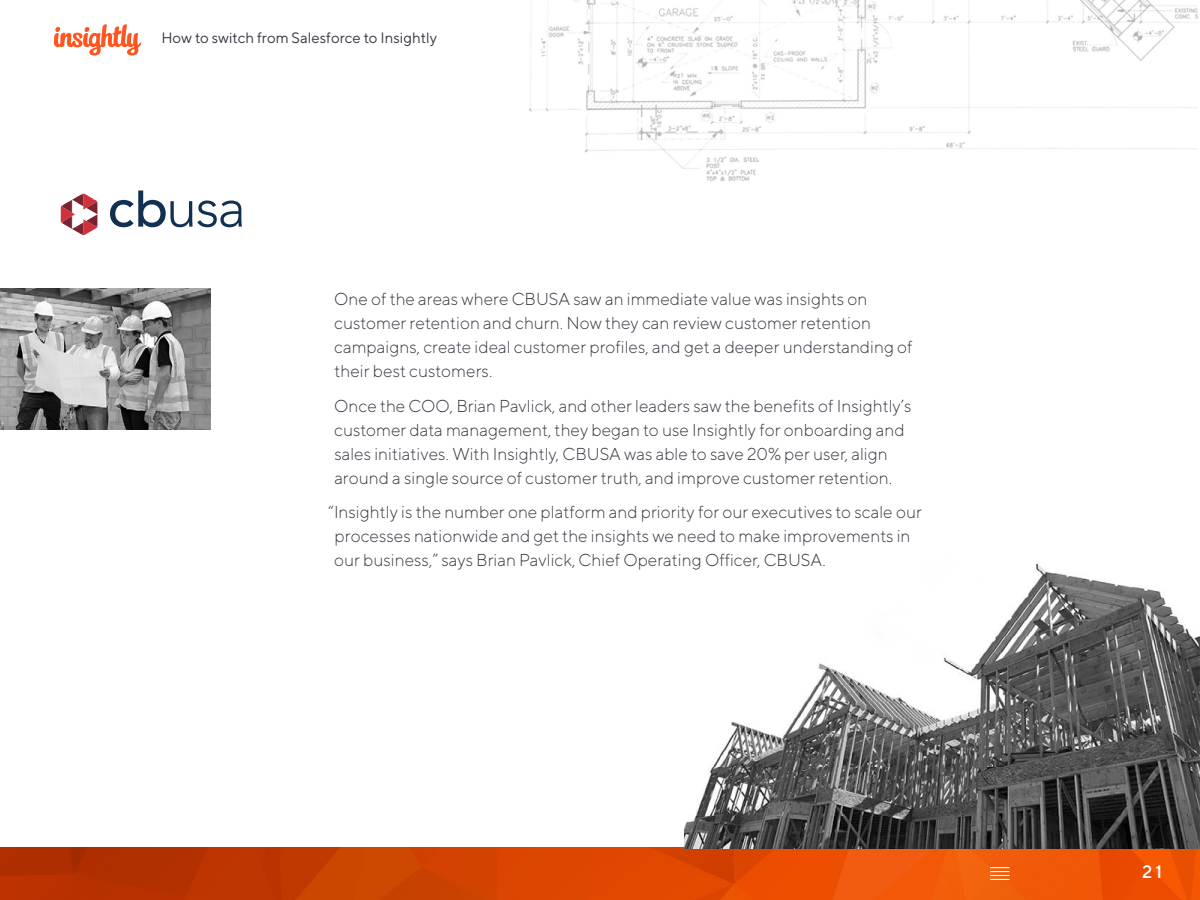
<style>
.page{position:relative;width:1200px;height:900px;background:#fff}
.page>*{position:absolute;margin:0;border:0;box-sizing:border-box;transform-origin:0 0}
.t1{font:500 18px "TT Norms";color:#fff}
.t2{font:300 17.25px/24px "TT Norms";color:#343842}
.t3{font:15px "TT Norms";color:#343842}
</style>
<div class="page">
<svg style="left:54px;top:24px;width:87px;height:32px"></svg>
<img style="left:0;top:847px;width:1200px;height:53px">
<svg style="left:990px;top:867px;width:20px;height:13px"></svg>
<svg style="left:61px;top:193px;width:37px;height:42px"></svg>
<svg style="left:110px;top:190px;width:132px;height:37px"></svg>
<img style="left:0;top:289px;width:211px;height:141px">
<img style="left:684px;top:563px;width:516px;height:285px">
<img style="left:529px;top:0;width:669px;height:182px">
<p class="t3" style="left:161px;top:29px;width:277px">How to switch from Salesforce to Insightly</p>
<p class="t2" style="left:334px;top:287px;width:580px">One of the areas where CBUSA saw an immediate value was insights on customer retention and churn. Now they can review customer retention campaigns, create ideal customer profiles, and get a deeper understanding of their best customers.</p>
<p class="t2" style="left:334px;top:393px;width:579px">Once the COO, Brian Pavlick, and other leaders saw the benefits of Insightly’s customer data management, they began to use Insightly for onboarding and sales initiatives. With Insightly, CBUSA was able to save 20% per user, align around a single source of customer truth, and improve customer retention.</p>
<p class="t2" style="left:334px;top:500px;width:589px;text-indent:-6px">“Insightly is the number one platform and priority for our executives to scale our processes nationwide and get the insights we need to make improvements in our business,” says Brian Pavlick, Chief Operating Officer, CBUSA.</p>
<p class="t1" style="left:1142px;top:861px;width:25px">21</p>
</div>
